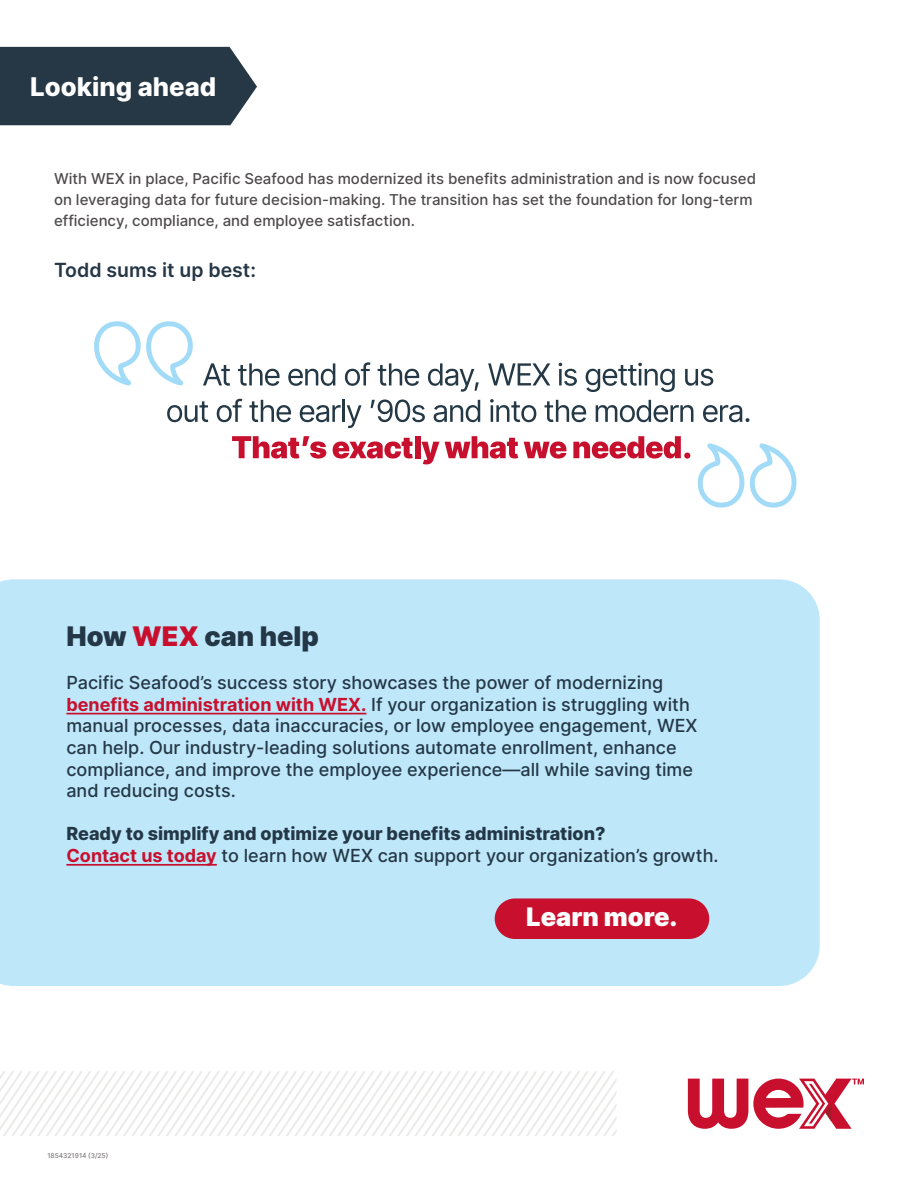
<style>
.page{position:relative;width:918px;height:1188px;background:#fff}
.page>*{position:absolute;margin:0;border:0;box-sizing:border-box;transform-origin:0 0}
.t1{font:900 27px "Inter";color:#243746}
.t2{font:800 25.8px "Inter";color:#fff}
.t3{font:900 25.5px "Inter";color:#fff}
.t4{font:600 19.5px "Inter";color:#253746}
.t5{font:500 18px/21.6px "Inter";color:#243746}
.t6{font:800 18px/21.6px "Inter";color:#243746}
.t7{font:500 15px/21px "Inter";color:#4f4b4d}
.t8{font:500 6.6px "Inter";color:#7c787a}
.s1{color:#c8102e}
.s2{font-weight:700;color:#c8102e}
.s3{font-weight:500}
</style>
<div class="page">
<div style="left:0;top:47px;width:257px;height:78px;background:#263845"></div>
<div style="left:0;top:579px;width:820px;height:407px;background:#bee7fa"></div>
<hr style="left:66px;top:713px;width:300px;height:1px;background:#c8102e">
<hr style="left:66px;top:864px;width:151px;height:2px;background:#c8102e">
<div style="left:495px;top:898px;width:214px;height:41px;background:#c8102e;border-radius:20px"></div>
<svg style="left:688px;top:1079px;width:176px;height:50px"></svg>
<svg style="left:0;top:1071px;width:617px;height:65px"></svg>
<svg style="left:94px;top:321px;width:99px;height:64px"></svg>
<svg style="left:750px;top:443px;width:46px;height:65px"></svg>
<svg style="left:698px;top:443px;width:46px;height:65px"></svg>
<svg style="left:203px;top:363px;width:27px;height:23px"></svg>
<svg style="left:238px;top:363px;width:42px;height:23px"></svg>
<svg style="left:288px;top:363px;width:47px;height:23px"></svg>
<svg style="left:345px;top:362px;width:26px;height:24px"></svg>
<svg style="left:378px;top:363px;width:41px;height:23px"></svg>
<svg style="left:428px;top:363px;width:51px;height:29px"></svg>
<svg style="left:488px;top:363px;width:62px;height:22px"></svg>
<svg style="left:559px;top:363px;width:18px;height:23px"></svg>
<svg style="left:586px;top:363px;width:89px;height:29px"></svg>
<svg style="left:685px;top:369px;width:28px;height:17px"></svg>
<svg style="left:167px;top:401px;width:41px;height:21px"></svg>
<svg style="left:217px;top:399px;width:25px;height:23px"></svg>
<svg style="left:249px;top:400px;width:42px;height:22px"></svg>
<svg style="left:300px;top:405px;width:41px;height:17px"></svg>
<hr style="left:342px;top:400px;width:3px;height:22px;background:#243845">
<svg style="left:347px;top:405px;width:15px;height:23px"></svg>
<svg style="left:371px;top:399px;width:54px;height:23px"></svg>
<svg style="left:434px;top:400px;width:46px;height:22px"></svg>
<svg style="left:490px;top:399px;width:46px;height:23px"></svg>
<svg style="left:545px;top:400px;width:41px;height:22px"></svg>
<svg style="left:596px;top:400px;width:97px;height:22px"></svg>
<svg style="left:703px;top:405px;width:46px;height:17px"></svg>
<svg style="left:232px;top:436px;width:94px;height:23px"></svg>
<svg style="left:333px;top:438px;width:80px;height:21px"></svg>
<div style="left:415px;top:436px;width:5px;height:22px;background:#c70f2e"></div>
<svg style="left:421px;top:442px;width:18px;height:22px"></svg>
<svg style="left:445px;top:436px;width:73px;height:23px"></svg>
<svg style="left:524px;top:441px;width:42px;height:18px"></svg>
<svg style="left:573px;top:436px;width:117px;height:23px"></svg>
<h2 class="t2" style="left:30px;top:67px;width:188px">Looking ahead</h2>
<p class="t7" style="left:54px;top:168px;width:704px">With WEX in place, Pacific Seafood has modernized its benefits administration and is now focused on leveraging data for future decision-making. The transition has set the foundation for long-term efficiency, compliance, and employee satisfaction.</p>
<p class="t4" style="left:54px;top:256px;width:204px">Todd sums it up best:</p>
<h1 class="t1" style="left:66px;top:616px;width:254px">How <span class="s1">WEX</span> can help</h1>
<p class="t5" style="left:66px;top:671px;width:633px">Pacific Seafood’s success story showcases the power of modernizing <span class="s2">benefits administration with WEX.</span> If your organization is struggling with manual processes, data inaccuracies, or low employee engagement, WEX can help. Our industry-leading solutions automate enrollment, enhance compliance, and improve the employee experience—all while saving time and reducing costs.</p>
<p class="t6" style="left:66px;top:822px;width:654px">Ready to simplify and optimize your benefits administration?<br><span class="s2">Contact us today</span> <span class="s3">to learn how WEX can support your organization’s growth.</span></p>
<p class="t8" style="left:47px;top:1150px;width:62px">1854321914 (3/25)</p>
<h3 class="t3" style="left:526px;top:897px;width:153px">Learn more.</h3>
</div>
